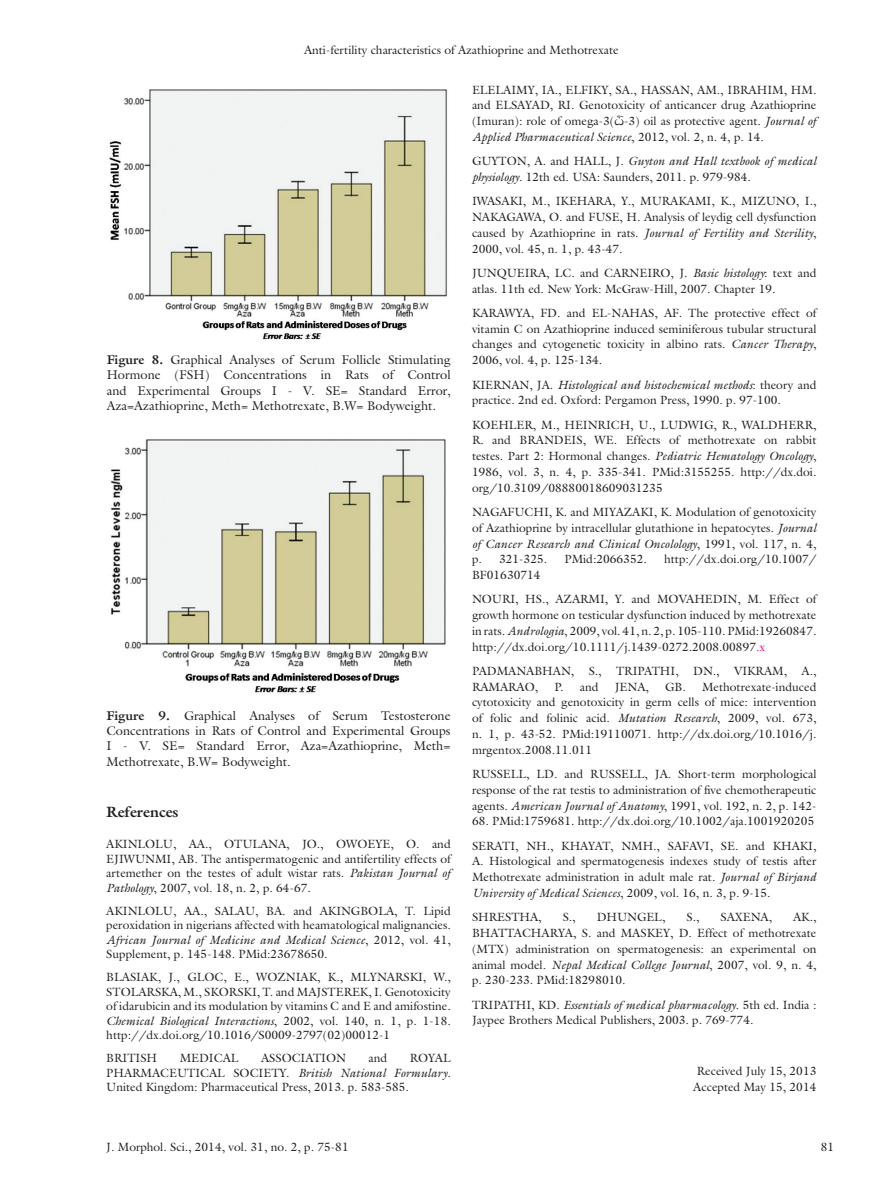
<style>
.page{position:relative;width:893px;height:1191px;background:#fff}
.page>*{position:absolute;margin:0;border:0;box-sizing:border-box;transform-origin:0 0}
.t1{font:700 15px "Galliard Std";color:#231f20}
.t2{font:12.75px/15.3px "Galliard Std";color:#231f20;text-align:justify}
.t3{font:12px/15.8px "Galliard Std";color:#231f20;text-align:justify}
.s1{font-weight:700}
.s2{font-style:italic}
.s3{font-family:"Times New Roman"}
.s4{color:#ed028c}
</style>
<div class="page">
<img style="left:109px;top:89px;width:339px;height:251px">
<img style="left:111px;top:439px;width:335px;height:254px">
<p class="t3" style="left:304px;top:42px;width:316px">Anti-fertility characteristics of Azathioprine and Methotrexate</p>
<p class="t2" style="left:107px;top:352px;width:345px"><span class="s1">Figure 8.</span> Graphical Analyses of Serum Follicle Stimulating Hormone (FSH) Concentrations in Rats of Control and Experimental Groups I - V. SE= Standard Error, Aza=Azathioprine, Meth= Methotrexate, B.W= Bodyweight.</p>
<p class="t2" style="left:107px;top:707px;width:346px"><span class="s1">Figure 9.</span> Graphical Analyses of Serum Testosterone Concentrations in Rats of Control and Experimental Groups I - V. SE= Standard Error, Aza=Azathioprine, Meth= Methotrexate, B.W= Bodyweight.</p>
<p class="t1" style="left:106px;top:802px;width:74px">References</p>
<p class="t3" style="left:106px;top:837px;width:346px;line-height:14.4px">AKINLOLU, AA., OTULANA, JO., OWOEYE, O. and EJIWUNMI, AB. The antispermatogenic and antifertility effects of artemether on the testes of adult wistar rats. <span class="s2">Pakistan Journal of Pathology</span>, 2007, vol. 18, n. 2, p. 64-67.</p>
<p class="t3" style="left:106px;top:903px;width:346px;line-height:14.4px">AKINLOLU, AA., SALAU, BA. and AKINGBOLA, T. Lipid peroxidation in nigerians affected with heamatological malignancies.<br><span class="s2">African Journal of Medicine and Medical Science</span>, 2012, vol. 41, Supplement, p. 145-148. PMid:23678650.</p>
<p class="t3" style="left:106px;top:969px;width:346px;line-height:14.4px">BLASIAK, J., GLOC, E., WOZNIAK, K., MLYNARSKI, W., STOLARSKA, M., SKORSKI, T. and MAJSTEREK, I. Genotoxicity of idarubicin and its modulation by vitamins C and E and amifostine.<br><span class="s2">Chemical Biological Interactions</span>, 2002, vol. 140, n. 1, p. 1-18. http://dx.doi.org/10.1016/S0009-2797(02)00012-1</p>
<p class="t3" style="left:106px;top:1050px;width:52px">BRITISH</p>
<p class="t3" style="left:180px;top:1050px;width:60px">MEDICAL</p>
<p class="t3" style="left:261px;top:1050px;width:86px">ASSOCIATION</p>
<p class="t3" style="left:368px;top:1050px;width:20px">and</p>
<p class="t3" style="left:106px;top:1050px;width:346px;line-height:14.4px;text-indent:303px">ROYAL PHARMACEUTICAL SOCIETY. <span class="s2">British National Formulary</span>.<br>United Kingdom: Pharmaceutical Press, 2013. p. 583-585.</p>
<p class="t3" style="left:472px;top:82px;width:346px">ELELAIMY, IA., ELFIKY, SA., HASSAN, AM., IBRAHIM, HM. and ELSAYAD, RI. Genotoxicity of anticancer drug Azathioprine (Imuran): role of omega-3(<span class="s3">ѽ</span>-3) oil as protective agent. <span class="s2">Journal of Applied Pharmaceutical Science</span>, 2012, vol. 2, n. 4, p. 14.</p>
<p class="t3" style="left:472px;top:153px;width:346px">GUYTON, A. and HALL, J. <span class="s2">Guyton and Hall textbook of medical physiology</span>. 12th ed. USA: Saunders, 2011. p. 979-984.</p>
<p class="t3" style="left:472px;top:193px;width:346px">IWASAKI, M., IKEHARA, Y., MURAKAMI, K., MIZUNO, I., NAKAGAWA, O. and FUSE, H. Analysis of leydig cell dysfunction caused by Azathioprine in rats. <span class="s2">Journal of Fertility and Sterility</span>, 2000, vol. 45, n. 1, p. 43-47.</p>
<p class="t3" style="left:472px;top:265px;width:346px">JUNQUEIRA, LC. and CARNEIRO, J. <span class="s2">Basic histology</span>: text and atlas. 11th ed. New York: McGraw-Hill, 2007. Chapter 19.</p>
<p class="t3" style="left:472px;top:305px;width:346px">KARAWYA, FD. and EL-NAHAS, AF. The protective effect of vitamin C on Azathioprine induced seminiferous tubular structural changes and cytogenetic toxicity in albino rats. <span class="s2">Cancer Therapy</span>, 2006, vol. 4, p. 125-134.</p>
<p class="t3" style="left:472px;top:376px;width:346px">KIERNAN, JA. <span class="s2">Histological and histochemical methods</span>: theory and practice. 2nd ed. Oxford: Pergamon Press, 1990. p. 97-100.</p>
<p class="t3" style="left:472px;top:416px;width:346px">KOEHLER, M., HEINRICH, U., LUDWIG, R., WALDHERR, R. and BRANDEIS, WE. Effects of methotrexate on rabbit testes. Part 2: Hormonal changes. <span class="s2">Pediatric Hematology Oncology</span>, 1986, vol. 3, n. 4, p. 335-341. PMid:3155255. http://dx.doi. org/10.3109/08880018609031235</p>
<p class="t3" style="left:472px;top:504px;width:346px">NAGAFUCHI, K. and MIYAZAKI, K. Modulation of genotoxicity of Azathioprine by intracellular glutathione in hepatocytes. <span class="s2">Journal of Cancer Research and Clinical Oncolology</span>, 1991, vol. 117, n. 4, p. 321-325.</p>
<p class="t3" style="left:564px;top:551px;width:84px">PMid:2066352.</p>
<p class="t3" style="left:664px;top:551px;width:154px">http://dx.doi.org/10.1007/</p>
<p class="t3" style="left:472px;top:562px;width:346px;line-height:24.3px">BF01630714<br>NOURI, HS., AZARMI, Y. and MOVAHEDIN, M. Effect of</p>
<p class="t3" style="left:472px;top:607px;width:346px">growth hormone on testicular dysfunction induced by methotrexate in rats. <span class="s2">Andrologia</span>, 2009, vol. 41, n. 2, p. 105-110. PMid:19260847. http://dx.doi.org/10.1111/j.1439-0272.2008.00897<span class="s4">.x</span></p>
<p class="t3" style="left:472px;top:663px;width:346px">PADMANABHAN, S., TRIPATHI, DN., VIKRAM, A.,<br>RAMARAO,</p>
<p class="t3" style="left:472px;top:678px;width:346px;text-indent:193px">GB. Methotrexate-induced cytotoxicity and genotoxicity in germ cells of mice: intervention of folic and folinic acid. <span class="s2">Mutation Research</span>, 2009, vol. 673, n. 1, p. 43-52. PMid:19110071. http://dx.doi.org/10.1016/j. mrgentox.2008.11.011</p>
<p class="t3" style="left:472px;top:766px;width:346px">RUSSELL, LD. and RUSSELL, JA. Short-term morphological response of the rat testis to administration of five chemotherapeutic agents. <span class="s2">American Journal of Anatomy</span>, 1991, vol. 192, n. 2, p. 142-</p>
<p class="t3" style="left:472px;top:809px;width:346px;line-height:24.3px">68. PMid:1759681. http://dx.doi.org/10.1002/aja.1001920205<br>SERATI, NH., KHAYAT, NMH., SAFAVI, SE. and KHAKI,</p>
<p class="t3" style="left:472px;top:853px;width:346px">A. Histological and spermatogenesis indexes study of testis after Methotrexate administration in adult male rat. <span class="s2">Journal of Birjand University of Medical Sciences</span>, 2009, vol. 16, n. 3, p. 9-15.</p>
<p class="t3" style="left:472px;top:909px;width:71px">SHRESTHA,</p>
<p class="t3" style="left:563px;top:909px;width:14px">S.,</p>
<p class="t3" style="left:597px;top:909px;width:70px">DHUNGEL,</p>
<p class="t3" style="left:686px;top:909px;width:14px">S.,</p>
<p class="t3" style="left:720px;top:909px;width:53px">SAXENA,</p>
<p class="t3" style="left:554px;top:678px;width:46px">P. and</p>
<p class="t3" style="left:615px;top:678px;width:36px">JENA,</p>
<p class="t3" style="left:472px;top:909px;width:346px;text-indent:321px">AK., BHATTACHARYA, S. and MASKEY, D. Effect of methotrexate (MTX) administration on spermatogenesis: an experimental on animal model. <span class="s2">Nepal Medical College Journal</span>, 2007, vol. 9, n. 4, p. 230-233. PMid:18298010.</p>
<p class="t3" style="left:472px;top:996px;width:346px">TRIPATHI, KD. <span class="s2">Essentials of medical pharmacology</span>. 5th ed. India :<br>Jaypee Brothers Medical Publishers, 2003. p. 769-774.</p>
<p class="t3" style="left:693px;top:1062px;width:125px;line-height:16.4px">Received July 15, 2013<br>Accepted May 15, 2014</p>
<p class="t3" style="left:106px;top:1138px;width:244px">J. Morphol. Sci., 2014, vol. 31, no. 2, p. 75-81</p>
<p class="t3" style="left:821px;top:1138px;width:15px">81</p>
</div>
